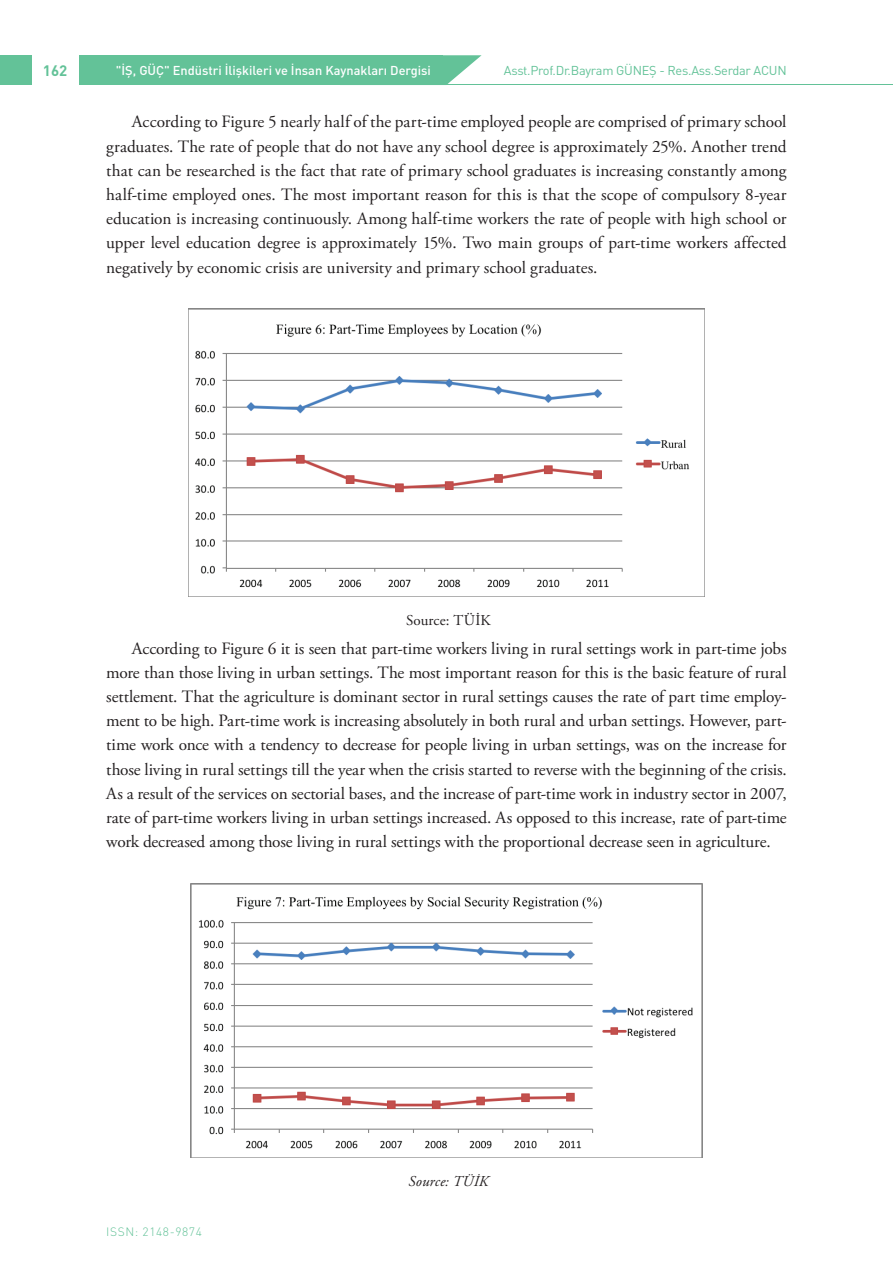
<style>
.page{position:relative;width:893px;height:1263px;background:#fff}
.page>*{position:absolute;margin:0;border:0;box-sizing:border-box;transform-origin:0 0}
.t1{font:17.25px/24.2px "Adobe Garamond Pro";color:#231f20;text-align:justify}
.t2{font:15px "Adobe Garamond Pro";letter-spacing:.015em;color:#231f20}
.t3{font:italic 15px "Adobe Garamond Pro";letter-spacing:.01em;color:#231f20}
.t4{font:700 15px "DIN Pro";color:#63c298}
.t5{font:500 12.75px "DIN Pro";color:#fff}
.t6{font:12.75px "DIN Pro";letter-spacing:-.02em;color:#63c298}
.t7{font:300 12px "DIN Pro";letter-spacing:.05em;color:#63c298}
</style>
<div class="page">
<svg style="left:443px;top:55px;width:39px;height:29px"></svg>
<div style="left:0;top:55px;width:443px;height:30px;background:#63c298"></div>
<hr style="left:106px;top:84px;width:787px;height:1px;background:#63c298">
<div style="left:32px;top:55px;width:46px;height:31px;background:#fff"></div>
<img style="left:188px;top:309px;width:517px;height:288px">
<img style="left:191px;top:884px;width:511px;height:274px">
<p class="t4" style="left:43px;top:60px;width:26px">162</p>
<p class="t5" style="left:116px;top:62px;width:316px">"İŞ, GÜÇ" Endüstri İlişkileri ve İnsan Kaynakları Dergisi</p>
<p class="t6" style="left:504px;top:62px;width:284px">Asst.Prof.Dr.Bayram GÜNEŞ - Res.Ass.Serdar ACUN</p>
<p class="t1" style="left:106px;top:110px;width:682px;text-indent:26px">According to Figure 5 nearly half of the part-time employed people are comprised of primary school graduates. The rate of people that do not have any school degree is approximately 25%. Another trend that can be researched is the fact that rate of primary school graduates is increasing constantly among half-time employed ones. The most important reason for this is that the scope of compulsory 8-year education is increasing continuously. Among half-time workers the rate of people with high school or upper level education degree is approximately 15%. Two main groups of part-time workers affected negatively by economic crisis are university and primary school graduates.</p>
<p class="t2" style="left:406px;top:611px;width:86px">Source: TÜİK</p>
<p class="t1" style="left:106px;top:637px;width:682px;text-indent:26px">According to Figure 6 it is seen that part-time workers living in rural settings work in part-time jobs more than those living in urban settings. The most important reason for this is the basic feature of rural settlement. That the agriculture is dominant sector in rural settings causes the rate of part time employ&shy;ment to be high. Part-time work is increasing absolutely in both rural and urban settings. However, part&shy;time work once with a tendency to decrease for people living in urban settings, was on the increase for those living in rural settings till the year when the crisis started to reverse with the beginning of the crisis.<br>As a result of the services on sectorial bases, and the increase of part-time work in industry sector in 2007, rate of part-time workers living in urban settings increased. As opposed to this increase, rate of part-time work decreased among those living in rural settings with the proportional decrease seen in agriculture.</p>
<p class="t7" style="left:106px;top:1223px;width:97px">ISSN: 2148-9874</p>
<p class="t3" style="left:409px;top:1173px;width:81px">Source: TÜİK</p>
</div>
